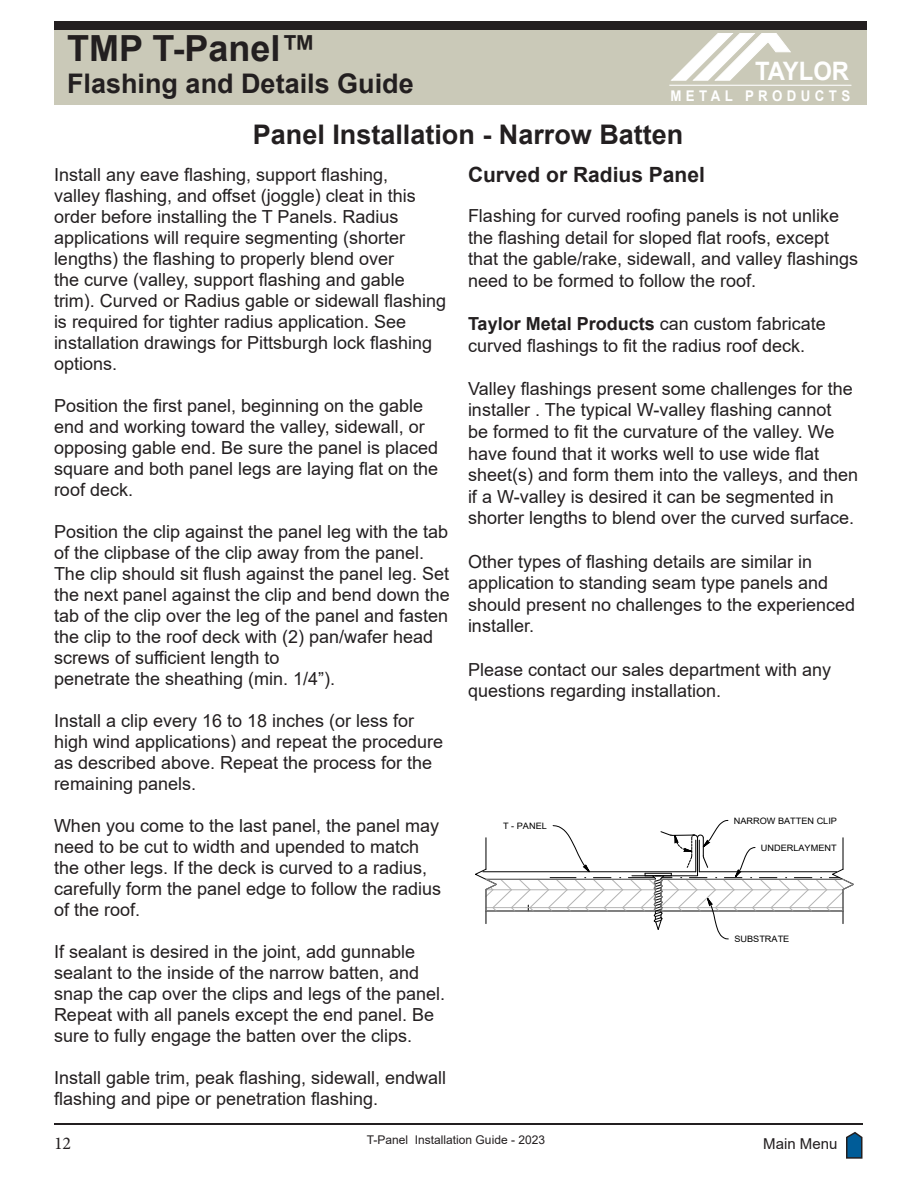
<style>
.page{position:relative;width:918px;height:1188px;background:#fff}
.page>*{position:absolute;margin:0;border:0;box-sizing:border-box;transform-origin:0 0}
.t1{font:700 36px "Arial";color:#231f20}
.t2{font:35.25px "Arial";color:#000;scale:1.04 1}
.t3{font:700 27px "Arial";color:#231f20}
.t4{font:700 25.35px "Arial";color:#fff;scale:.94 1}
.t5{font:700 21px "Arial";color:#231f20}
.t6{font:18px/21px "Arial";color:#231f20}
.t7{font:18px "Minion Pro";color:#231f20}
.t8{font:15px "Arial";color:#231f20}
.t9{font:700 14.7px "Arial";letter-spacing:.33em;color:#fff;scale:.9 1}
.t10{font:13.2px/15.6px "Arial";color:#000;scale:1.04 1}
.t11{font:12px "Arial";color:#231f20}
.t12{font:8.85px "Arial";color:#000;scale:1.04 1}
.s1{font-weight:700}
</style>
<div class="page">
<div style="left:54px;top:22px;width:813px;height:8px;background:#231f20"></div>
<div style="left:54px;top:30px;width:813px;height:74px;background:#cac9b8"></div>
<hr style="left:54px;top:1123px;width:808px;height:1px;background:#231f20">
<svg style="left:846px;top:1132px;width:17px;height:27px"></svg>
<svg style="left:671px;top:33px;width:120px;height:47px"></svg>
<hr style="left:669px;top:85px;width:182px;height:1px;background:#fff">
<svg style="left:475px;top:819px;width:379px;height:121px"></svg>
<p class="t1" style="left:67px;top:23px;width:251px">TMP T-Panel™</p>
<p class="t3" style="left:67px;top:64px;width:348px">Flashing and Details Guide</p>
<h3 class="t4" style="left:755px;top:54px;width:102px">TAYLOR</h3>
<p class="t9" style="left:670px;top:86px;width:201px">METAL PRODUCTS</p>
<p class="t3" style="left:253px;top:115px;width:432px">Panel Installation - Narrow Batten</p>
<p class="t6" style="left:54px;top:164px;width:363px">Install any eave flashing, support flashing, valley flashing, and offset (joggle) cleat in this order before installing the T Panels. Radius applications will require segmenting (shorter lengths) the flashing to properly blend over</p>
<p class="t6" style="left:54px;top:269px;width:394px">the curve (valley, support flashing and gable trim). Curved or Radius gable or sidewall flashing is required for tighter radius application. See installation drawings for Pittsburgh lock flashing options.</p>
<p class="t6" style="left:54px;top:395px;width:386px">Position the first panel, beginning on the gable end and working toward the valley, sidewall, or opposing gable end. Be sure the panel is placed square and both panel legs are laying flat on the roof deck.</p>
<p class="t6" style="left:54px;top:521px;width:397px">Position the clip against the panel leg with the tab of the clipbase of the clip away from the panel.<br>The clip should sit flush against the panel leg. Set the next panel against the clip and bend down the tab of the clip over the leg of the panel and fasten the clip to the roof deck with (2) pan/wafer head screws of sufficient length to</p>
<p class="t6" style="left:54px;top:668px;width:283px">penetrate the sheathing (min. 1/4”).</p>
<p class="t6" style="left:54px;top:710px;width:391px">Install a clip every 16 to 18 inches (or less for high wind applications) and repeat the procedure as described above. Repeat the process for the remaining panels.</p>
<p class="t6" style="left:54px;top:815px;width:389px">When you come to the last panel, the panel may need to be cut to width and upended to match the other legs. If the deck is curved to a radius, carefully form the panel edge to follow the radius of the roof.</p>
<p class="t6" style="left:54px;top:941px;width:393px">If sealant is desired in the joint, add gunnable sealant to the inside of the narrow batten, and snap the cap over the clips and legs of the panel.<br>Repeat with all panels except the end panel. Be sure to fully engage the batten over the clips.</p>
<p class="t6" style="left:54px;top:1067px;width:394px">Install gable trim, peak flashing, sidewall, endwall flashing and pipe or penetration flashing.</p>
<p class="t5" style="left:468px;top:160px;width:238px">Curved or Radius Panel</p>
<p class="t6" style="left:468px;top:205px;width:392px;line-height:21.6px">Flashing for curved roofing panels is not unlike the flashing detail for sloped flat roofs, except that the gable/rake, sidewall, and valley flashings need to be formed to follow the roof.</p>
<p class="t6" style="left:468px;top:313px;width:359px;line-height:21.6px"><span class="s1">Taylor Metal Products</span> can custom fabricate curved flashings to fit the radius roof deck.</p>
<p class="t6" style="left:468px;top:378px;width:392px;line-height:21.6px">Valley flashings present some challenges for the installer . The typical W-valley flashing cannot<br>be formed to fit the curvature of the valley. We have found that it works well to use wide flat sheet(s) and form them into the valleys, and then if a W-valley is desired it can be segmented in shorter lengths to blend over the curved surface.</p>
<p class="t6" style="left:468px;top:550px;width:389px;line-height:21.6px">Other types of flashing details are similar in application to standing seam type panels and should present no challenges to the experienced installer.</p>
<p class="t6" style="left:468px;top:658px;width:365px;line-height:21.6px">Please contact our sales department with any questions regarding installation.</p>
<p class="t2" style="left:289px;top:526px;width:150px">T-PANEL</p>
<p class="t10" style="left:288px;top:576px;width:180px">MS100 / 150 are 10' Flashings<br>Hook Eave</p>
<p class="t12" style="left:734px;top:814px;width:101px">NARROW BATTEN CLIP</p>
<p class="t12" style="left:503px;top:820px;width:44px">T - PANEL</p>
<p class="t12" style="left:761px;top:842px;width:74px">UNDERLAYMENT</p>
<p class="t12" style="left:734px;top:933px;width:54px">SUBSTRATE</p>
<p class="t7" style="left:54px;top:1131px;width:19px">12</p>
<p class="t11" style="left:367px;top:1131px;width:180px">T-Panel Installation Guide - 2023</p>
<p class="t8" style="left:763px;top:1134px;width:76px">Main Menu</p>
</div>
